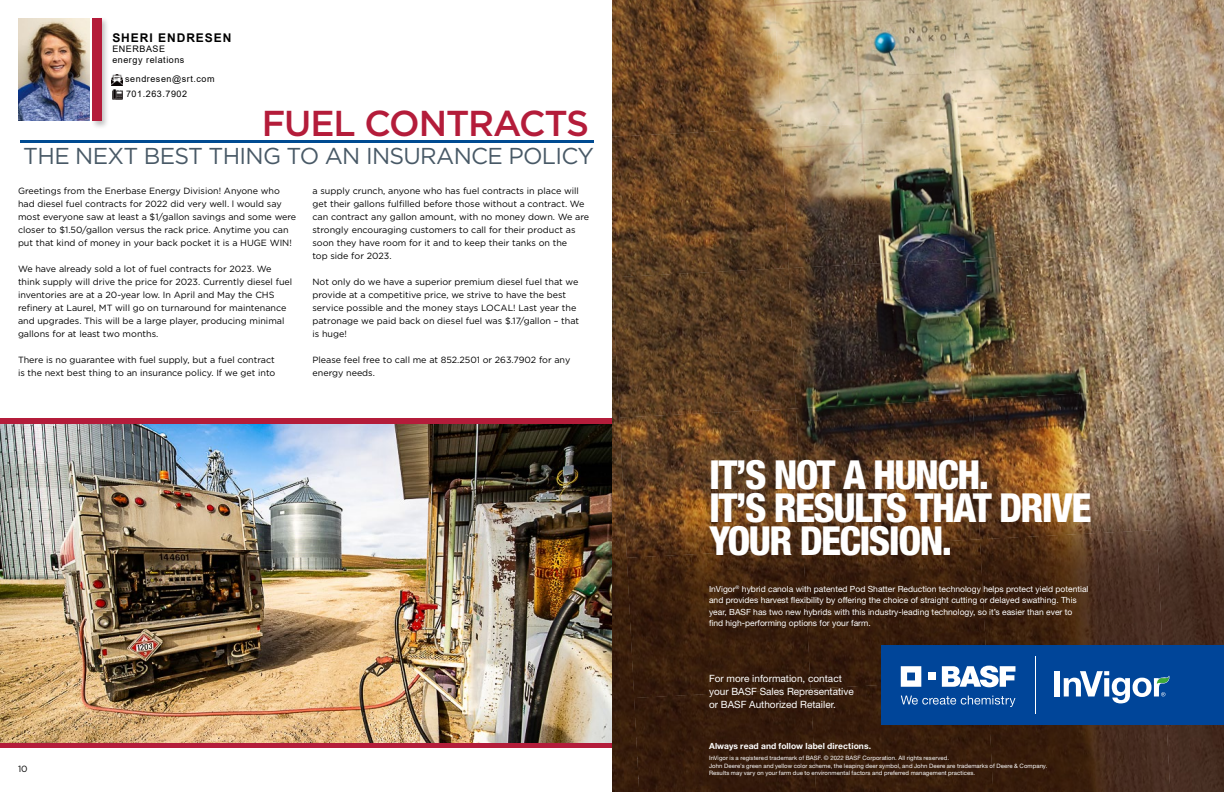
<style>
.page{position:relative;width:1224px;height:792px;background:#fff}
.page>*{position:absolute;margin:0;border:0;box-sizing:border-box;transform-origin:0 0}
.t1{font:800 condensed 40.1px/33.1px "Helvetica Neue LT Std";letter-spacing:-.04em;color:#fff}
.t2{font:500 36px "Gotham";letter-spacing:-.03em;color:#b41c3a}
.t3{font:23px "Gotham";letter-spacing:-.03em;color:#485966}
.t4{font:700 12px "Arial";letter-spacing:.08em;color:#000}
.t5{font:10px/13px "Helvetica Neue LT Std";color:#fff}
.t6{font:9px/13px "Gotham";color:#000}
.t7{font:9px/10.8px "Arial";letter-spacing:.06em;color:#000}
.t8{font:8.5px "Helvetica Neue LT Std";color:#fff}
.t9{font:700 8.5px "Helvetica Neue LT Std";letter-spacing:.01em;color:#fff}
.t10{font:6px/7.8px "Helvetica Neue LT Std";letter-spacing:.015em;color:#fff}
</style>
<div class="page">
<div style="left:0;top:419px;width:612px;height:329px;background:#b41c3a"></div>
<img style="left:18px;top:18px;width:72px;height:103px">
<div style="left:90px;top:16px;width:20px;height:113px;background:#000;opacity:.25"></div>
<div style="left:92px;top:18px;width:10px;height:103px;background:#b41c3a"></div>
<svg style="left:112px;top:75px;width:11px;height:25px"></svg>
<img style="left:0;top:424px;width:612px;height:318px">
<hr style="left:20px;top:140px;width:574px;height:3px;background:#004b92">
<img style="left:612px;top:0;width:162px;height:128px">
<img style="left:774px;top:0;width:178px;height:128px">
<img style="left:952px;top:0;width:177px;height:118px">
<img style="left:1129px;top:0;width:95px;height:210px">
<img style="left:612px;top:418px;width:22px;height:374px">
<img style="left:612px;top:128px;width:169px;height:140px">
<img style="left:781px;top:118px;width:177px;height:150px">
<img style="left:958px;top:109px;width:184px;height:150px">
<img style="left:1140px;top:210px;width:84px;height:246px">
<img style="left:612px;top:268px;width:176px;height:150px">
<img style="left:788px;top:259px;width:177px;height:149px">
<img style="left:965px;top:249px;width:184px;height:150px">
<img style="left:619px;top:408px;width:177px;height:150px">
<img style="left:796px;top:399px;width:176px;height:149px">
<img style="left:972px;top:390px;width:185px;height:149px">
<img style="left:1153px;top:456px;width:71px;height:189px">
<img style="left:627px;top:548px;width:176px;height:150px">
<img style="left:803px;top:539px;width:177px;height:150px">
<img style="left:980px;top:530px;width:184px;height:115px">
<img style="left:634px;top:689px;width:176px;height:103px">
<img style="left:810px;top:679px;width:177px;height:113px">
<img style="left:987px;top:725px;width:178px;height:67px">
<img style="left:1165px;top:725px;width:59px;height:67px">
<div style="left:882px;top:645px;width:342px;height:80px;background:#004599"></div>
<div style="left:1055px;top:671px;width:5px;height:25px;background:#fff"></div>
<svg style="left:1064px;top:671px;width:105px;height:32px"></svg>
<hr style="left:1035px;top:657px;width:1px;height:57px;background:#fff">
<svg style="left:901px;top:666px;width:20px;height:21px"></svg>
<div style="left:928px;top:673px;width:8px;height:7px;background:#fff"></div>
<svg style="left:942px;top:666px;width:73px;height:21px"></svg>
<svg style="left:901px;top:696px;width:114px;height:11px"></svg>
<svg style="left:612px;top:0;width:2px;height:7px"></svg>
<svg style="left:791px;top:597px;width:4px;height:6px"></svg>
<svg style="left:709px;top:620px;width:4px;height:6px"></svg>
<h3 class="t4" style="left:112px;top:29px;width:121px">SHERI ENDRESEN</h3>
<p class="t7" style="left:112px;top:44px;width:74px">ENERBASE energy relations</p>
<p class="t7" style="left:125px;top:72px;width:91px;line-height:15.1px">sendresen@srt.com<br>701.263.7902</p>
<h2 class="t2" style="left:262px;top:100px;width:329px">FUEL CONTRACTS</h2>
<h3 class="t3" style="left:23px;top:141px;width:572px">THE NEXT BEST THING TO AN INSURANCE POLICY</h3>
<p class="t6" style="left:18px;top:184px;width:280px">Greetings from the Enerbase Energy Division! Anyone who had diesel fuel contracts for 2022 did very well. l would say most everyone saw at least a $1/gallon savings and some were closer to $1.50/gallon versus the rack price. Anytime you can put that kind of money in your back pocket it is a HUGE WIN!</p>
<p class="t6" style="left:18px;top:262px;width:276px">We have already sold a lot of fuel contracts for 2023. We think supply will drive the price for 2023. Currently diesel fuel inventories are at a 20-year low. In April and May the CHS refinery at Laurel, MT will go on turnaround for maintenance and upgrades. This will be a large player, producing minimal gallons for at least two months.</p>
<p class="t6" style="left:18px;top:353px;width:259px">There is no guarantee with fuel supply, but a fuel contract is the next best thing to an insurance policy. If we get into</p>
<p class="t6" style="left:312px;top:184px;width:278px">a supply crunch, anyone who has fuel contracts in place will get their gallons fulfilled before those without a contract. We can contract any gallon amount, with no money down. We are strongly encouraging customers to call for their product as soon they have room for it and to keep their tanks on the<br>top side for 2023.</p>
<p class="t6" style="left:312px;top:275px;width:268px">Not only do we have a superior premium diesel fuel that we provide at a competitive price, we strive to have the best service possible and the money stays LOCAL! Last year the patronage we paid back on diesel fuel was $.17/gallon – that is huge!</p>
<p class="t6" style="left:312px;top:353px;width:259px">Please feel free to call me at 852.2501 or 263.7902 for any energy needs.</p>
<p class="t6" style="left:18px;top:762px;width:11px">10</p>
<h1 class="t1" style="left:709px;top:458px;width:384px">IT’S NOT A HUNCH.<br>IT’S RESULTS THAT DRIVE<br>YOUR DECISION.</h1>
<p class="t8" style="left:709px;top:584px;width:381px">InVigor<sup>®</sup> hybrid canola with patented Pod Shatter Reduction technology helps protect yield potential</p>
<p class="t8" style="left:709px;top:595px;width:369px">and provides harvest exibility by offering the choice of straight cutting or delayed swathing. This</p>
<p class="t8" style="left:709px;top:607px;width:365px">year, BASF has two new hybrids with this industry-leading technology, so it’s easier than ever to</p>
<p class="t8" style="left:713px;top:618px;width:159px">nd high-performing options for your farm.</p>
<p class="t5" style="left:709px;top:671px;width:146px">For more information, contact your BASF Sales Representative or BASF Authorized Retailer.</p>
<p class="t9" style="left:709px;top:741px;width:164px">Always read and follow label directions.</p>
<p class="t10" style="left:709px;top:754px;width:340px">InVigor is a registered trademark of BASF. © 2022 BASF Corporation. All rights reserved.<br>John Deere’s green and yellow color scheme, the leaping deer symbol, and John Deere are trademarks of Deere &amp; Company.</p>
<p class="t10" style="left:709px;top:769px;width:268px">Results may vary on your farm due to environmental factors and preferred management practices.</p>
</div>
